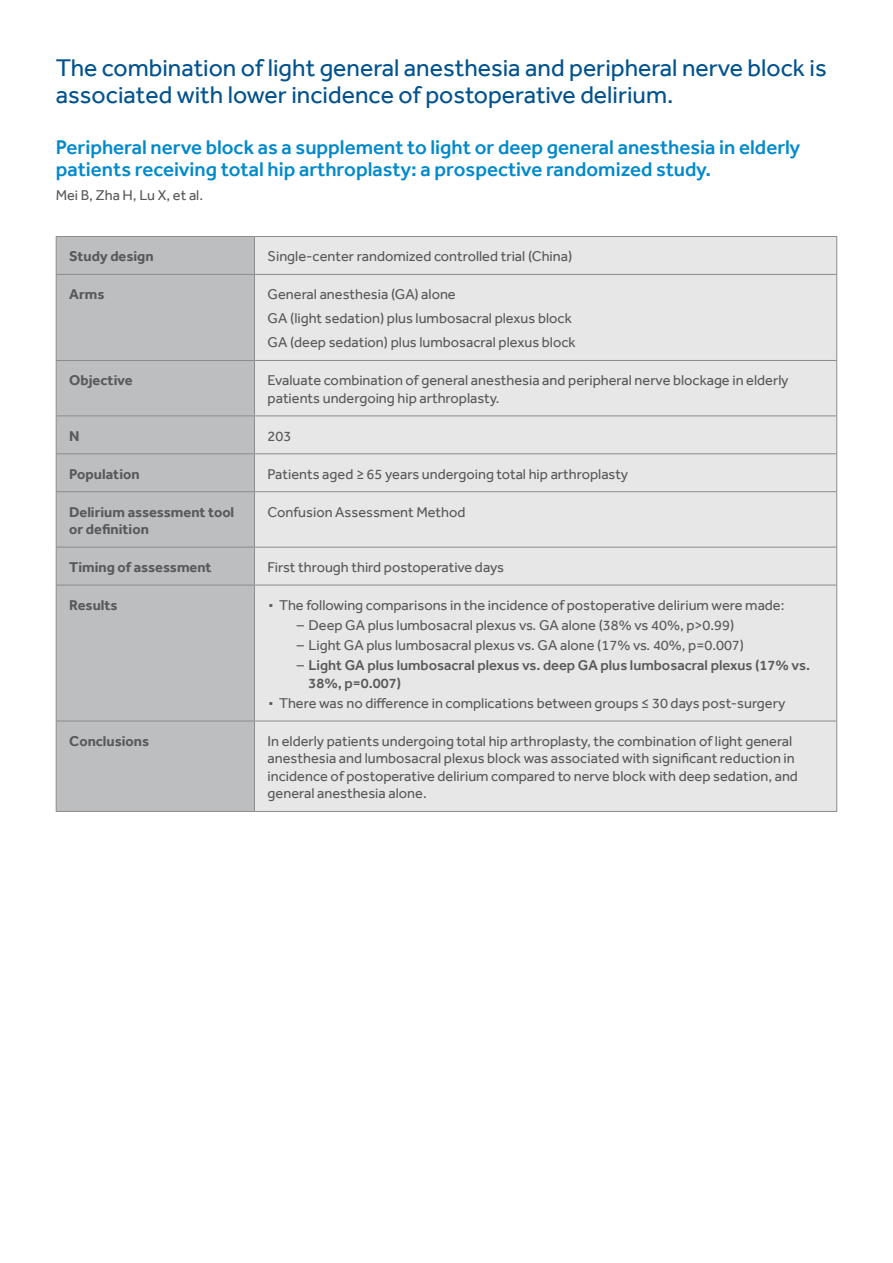
<style>
.page{position:relative;width:893px;height:1263px;background:#fff}
.page>*{position:absolute;margin:0;border:0;box-sizing:border-box;transform-origin:0 0}
.t1{font:24.75px/27.8px "Effra";color:#02528e}
.t2{font:500 20.4px/21.9px "Effra";color:#008acb}
.t3{font:14.55px/17.5px "Effra";color:#58595b}
.t4{font:700 14.55px/17.5px "Effra";color:#58595b}
.t5{font:500 14.55px/17.5px "Effra";color:#58595b}
.s1{font-size:29.25px}
.s2{font-weight:400}
</style>
<div class="page">
<div style="left:57px;top:237px;width:197px;height:574px;background:#bcbec0"></div>
<div style="left:255px;top:237px;width:581px;height:574px;background:#e7e7e7"></div>
<hr style="left:56px;top:236px;width:198px;height:1px;background:#8a8c8e">
<hr style="left:56px;top:237px;width:1px;height:37px;background:#8a8c8e">
<hr style="left:254px;top:236px;width:583px;height:1px;background:#8a8c8e">
<hr style="left:254px;top:237px;width:1px;height:37px;background:#8a8c8e">
<hr style="left:836px;top:237px;width:1px;height:37px;background:#8a8c8e">
<hr style="left:56px;top:274px;width:198px;height:1px;background:#8a8c8e">
<hr style="left:56px;top:275px;width:1px;height:85px;background:#8a8c8e">
<hr style="left:254px;top:274px;width:583px;height:1px;background:#8a8c8e">
<hr style="left:254px;top:275px;width:1px;height:85px;background:#8a8c8e">
<hr style="left:836px;top:275px;width:1px;height:85px;background:#8a8c8e">
<hr style="left:56px;top:360px;width:198px;height:1px;background:#8a8c8e">
<hr style="left:56px;top:361px;width:1px;height:54px;background:#8a8c8e">
<hr style="left:254px;top:360px;width:583px;height:1px;background:#8a8c8e">
<hr style="left:254px;top:361px;width:1px;height:54px;background:#8a8c8e">
<hr style="left:836px;top:361px;width:1px;height:54px;background:#8a8c8e">
<hr style="left:56px;top:415px;width:198px;height:1px;background:#8a8c8e">
<hr style="left:56px;top:416px;width:1px;height:37px;background:#8a8c8e">
<hr style="left:254px;top:415px;width:583px;height:1px;background:#8a8c8e">
<hr style="left:254px;top:416px;width:1px;height:37px;background:#8a8c8e">
<hr style="left:836px;top:416px;width:1px;height:37px;background:#8a8c8e">
<hr style="left:56px;top:453px;width:198px;height:1px;background:#8a8c8e">
<hr style="left:56px;top:454px;width:1px;height:37px;background:#8a8c8e">
<hr style="left:254px;top:453px;width:583px;height:1px;background:#8a8c8e">
<hr style="left:254px;top:454px;width:1px;height:37px;background:#8a8c8e">
<hr style="left:836px;top:454px;width:1px;height:37px;background:#8a8c8e">
<hr style="left:56px;top:491px;width:198px;height:1px;background:#8a8c8e">
<hr style="left:56px;top:492px;width:1px;height:55px;background:#8a8c8e">
<hr style="left:254px;top:491px;width:583px;height:1px;background:#8a8c8e">
<hr style="left:254px;top:492px;width:1px;height:55px;background:#8a8c8e">
<hr style="left:836px;top:492px;width:1px;height:55px;background:#8a8c8e">
<hr style="left:56px;top:547px;width:198px;height:1px;background:#8a8c8e">
<hr style="left:56px;top:547px;width:1px;height:38px;background:#8a8c8e">
<hr style="left:254px;top:547px;width:583px;height:1px;background:#8a8c8e">
<hr style="left:254px;top:547px;width:1px;height:38px;background:#8a8c8e">
<hr style="left:836px;top:547px;width:1px;height:38px;background:#8a8c8e">
<hr style="left:56px;top:585px;width:198px;height:1px;background:#8a8c8e">
<hr style="left:56px;top:585px;width:1px;height:136px;background:#8a8c8e">
<hr style="left:254px;top:585px;width:583px;height:1px;background:#8a8c8e">
<hr style="left:254px;top:585px;width:1px;height:136px;background:#8a8c8e">
<hr style="left:836px;top:585px;width:1px;height:136px;background:#8a8c8e">
<hr style="left:56px;top:721px;width:198px;height:1px;background:#8a8c8e">
<hr style="left:56px;top:721px;width:1px;height:90px;background:#8a8c8e">
<hr style="left:254px;top:721px;width:583px;height:1px;background:#8a8c8e">
<hr style="left:254px;top:721px;width:1px;height:90px;background:#8a8c8e">
<hr style="left:836px;top:721px;width:1px;height:90px;background:#8a8c8e">
<hr style="left:56px;top:811px;width:198px;height:1px;background:#8a8c8e">
<hr style="left:254px;top:811px;width:583px;height:1px;background:#8a8c8e">
<h1 class="t1" style="left:56px;top:53px;width:772px">The combination of light general anesthesia and peripheral nerve block is associated with lower incidence of postoperative delirium.</h1>
<h2 class="t2" style="left:56px;top:136px;width:746px">Peripheral nerve block as a supplement to light or deep general anesthesia in elderly patients receiving total hip arthroplasty: a prospective randomized study.</h2>
<p class="t3" style="left:56px;top:186px;width:149px">Mei B, Zha H, Lu X, et al.</p>
<p class="t4" style="left:69px;top:247px;width:86px">Study design</p>
<p class="t3" style="left:268px;top:247px;width:306px">Single-center randomized controlled trial (China)</p>
<p class="t4" style="left:69px;top:285px;width:37px">Arms</p>
<p class="t3" style="left:268px;top:282px;width:310px;line-height:24px">General anesthesia (GA) alone<br>GA (light sedation) plus lumbosacral plexus block<br>GA (deep sedation) plus lumbosacral plexus block</p>
<p class="t4" style="left:69px;top:371px;width:65px">Objective</p>
<p class="t3" style="left:268px;top:371px;width:522px">Evaluate combination of general anesthesia and peripheral nerve blockage in elderly patients undergoing hip arthroplasty.</p>
<p class="t4" style="left:69px;top:427px;width:12px">N</p>
<p class="t3" style="left:268px;top:427px;width:25px">203</p>
<p class="t4" style="left:69px;top:465px;width:72px">Population</p>
<p class="t3" style="left:268px;top:465px;width:362px">Patients aged ≥ 65 years undergoing total hip arthroplasty</p>
<p class="t4" style="left:69px;top:503px;width:166px">Delirium assessment tool or definition</p>
<p class="t3" style="left:268px;top:503px;width:199px">Confusion Assessment Method</p>
<p class="t4" style="left:69px;top:558px;width:144px">Timing of assessment</p>
<p class="t3" style="left:268px;top:558px;width:238px">First through third postoperative days</p>
<p class="t4" style="left:69px;top:596px;width:50px">Results</p>
<p class="t3" style="left:268px;top:596px;width:518px"><span class="s1">∙</span> The following comparisons in the incidence of postoperative delirium were made:</p>
<p class="t3" style="left:297px;top:616px;width:439px">– Deep GA plus lumbosacral plexus vs. GA alone (38% vs 40%, p&gt;0.99)</p>
<p class="t3" style="left:297px;top:636px;width:449px">– Light GA plus lumbosacral plexus vs. GA alone (17% vs. 40%, p=0.007)</p>
<p class="t5" style="left:308px;top:656px;width:503px;text-indent:-12px"><span class="s2">–</span> Light GA plus lumbosacral plexus vs. deep GA plus lumbosacral plexus (17% vs.<br>38%, p=0.007)</p>
<p class="t3" style="left:268px;top:694px;width:519px"><span class="s1">∙</span> There was no difference in complications between groups ≤ 30 days post-surgery</p>
<p class="t4" style="left:69px;top:732px;width:81px">Conclusions</p>
<p class="t3" style="left:268px;top:732px;width:532px">In elderly patients undergoing total hip arthroplasty, the combination of light general anesthesia and lumbosacral plexus block was associated with significant reduction in incidence of postoperative delirium compared to nerve block with deep sedation, and general anesthesia alone.</p>
</div>
